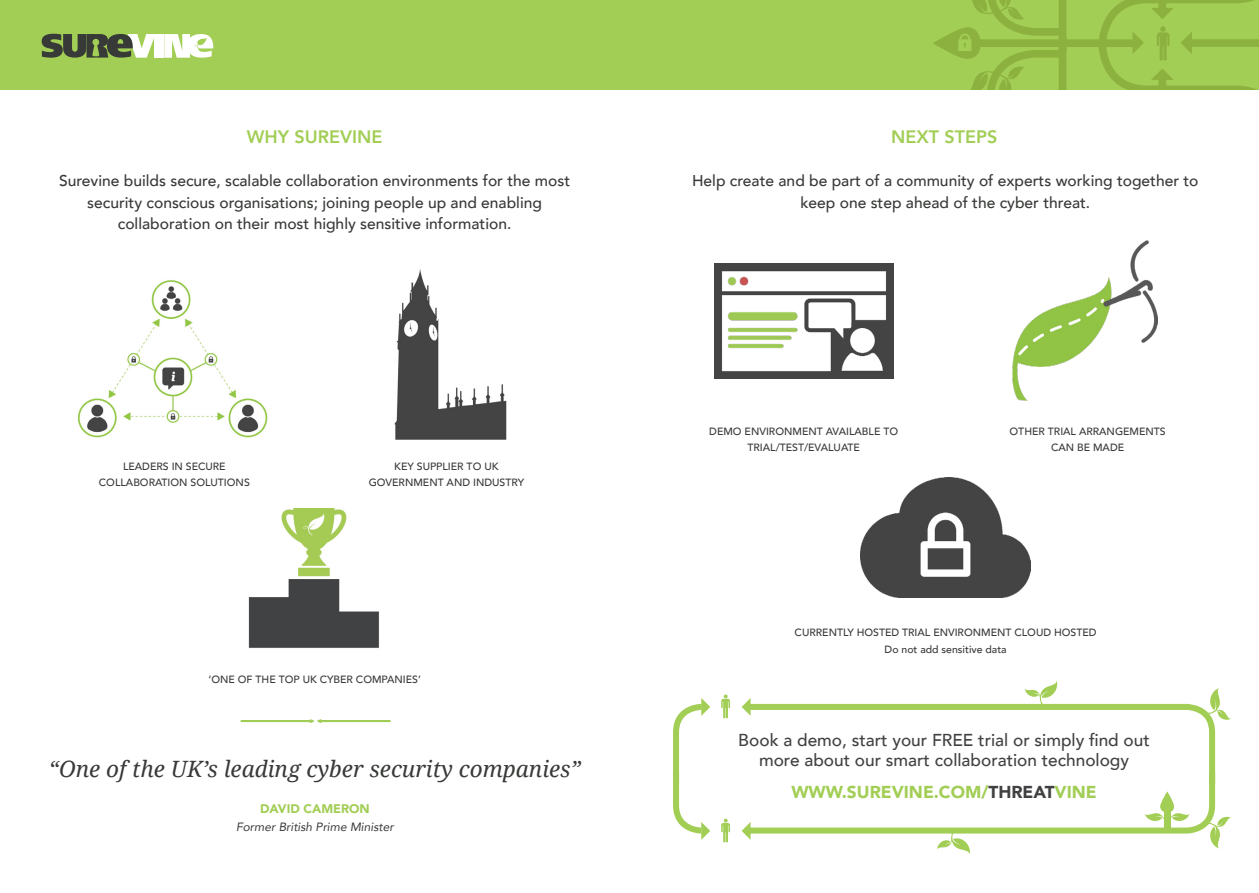
<style>
.page{position:relative;width:1259px;height:893px;background:#fff}
.page>*{position:absolute;margin:0;border:0;box-sizing:border-box;transform-origin:0 0}
.t1{font:italic 22.5px "Droid Serif";color:#373a37}
.t2{font:800 18px "Avenir";color:#a2ce55}
.t3{font:500 17.25px/20.7px "Avenir";color:#414042;text-align:center}
.t4{font:900 17.25px "Avenir";color:#a2ce55}
.t5{font:500 15.6px/21.9px "Avenir";color:#373a37;text-align:center}
.t6{font:900 12.45px "Avenir";color:#a2ce55}
.t7{font:italic 12px "Avenir";color:#373a37}
.t8{font:500 10.5px/16.5px "Avenir";color:#373a37;text-align:center}
.s1{color:#414042}
</style>
<div class="page">
<div style="left:321px;top:720px;width:69px;height:2px;border:1px solid #a2ce55"></div>
<svg style="left:308px;top:719px;width:15px;height:4px"></svg>
<div style="left:241px;top:720px;width:69px;height:2px;border:1px solid #a2ce55"></div>
<div style="left:0;top:0;width:1259px;height:89px;background:#a2ce55"></div>
<svg style="left:933px;top:0;width:326px;height:89px"></svg>
<div style="left:155px;top:34px;width:9px;height:24px;background:#fff"></div>
<svg style="left:164px;top:34px;width:50px;height:24px"></svg>
<svg style="left:42px;top:34px;width:113px;height:24px"></svg>
<svg style="left:673px;top:698px;width:37px;height:142px"></svg>
<svg style="left:721px;top:819px;width:9px;height:23px"></svg>
<svg style="left:721px;top:694px;width:9px;height:24px"></svg>
<svg style="left:741px;top:681px;width:490px;height:173px"></svg>
<img style="left:77px;top:280px;width:191px;height:158px">
<img style="left:394px;top:269px;width:113px;height:171px">
<img style="left:248px;top:508px;width:131px;height:140px">
<img style="left:1012px;top:241px;width:145px;height:160px">
<img style="left:861px;top:478px;width:169px;height:120px">
<img style="left:714px;top:264px;width:179px;height:114px">
<p class="t2" style="left:247px;top:125px;width:137px">WHY SUREVINE</p>
<p class="t2" style="left:891px;top:125px;width:108px">NEXT STEPS</p>
<p class="t5" style="left:59px;top:170px;width:512px">Surevine builds secure, scalable collaboration environments for the most security conscious organisations; joining people up and enabling collaboration on their most highly sensitive information.</p>
<p class="t5" style="left:692px;top:170px;width:508px">Help create and be part of a community of experts working together to keep one step ahead of the cyber threat.</p>
<p class="t8" style="left:99px;top:458px;width:152px">LEADERS IN SECURE<br>COLLABORATION SOLUTIONS</p>
<p class="t8" style="left:369px;top:458px;width:157px">KEY SUPPLIER TO UK<br>GOVERNMENT AND INDUSTRY</p>
<p class="t8" style="left:208px;top:671px;width:214px">‘ONE OF THE TOP UK CYBER COMPANIES’</p>
<h1 class="t1" style="left:49px;top:756px;width:533px">“One of the UK’s leading cyber security companies”</h1>
<p class="t6" style="left:260px;top:800px;width:111px">DAVID CAMERON</p>
<p class="t7" style="left:236px;top:818px;width:159px">Former British Prime Minister</p>
<p class="t8" style="left:709px;top:423px;width:190px">DEMO ENVIRONMENT AVAILABLE TO<br>TRIAL/TEST/EVALUATE</p>
<p class="t8" style="left:1009px;top:423px;width:158px">OTHER TRIAL ARRANGEMENTS<br>CAN BE MADE</p>
<p class="t8" style="left:794px;top:625px;width:303px">CURRENTLY HOSTED TRIAL ENVIRONMENT CLOUD HOSTED<br>Do not add sensitive data</p>
<p class="t3" style="left:738px;top:730px;width:413px">Book a demo, start your FREE trial or simply find out more about our smart collaboration technology</p>
<p class="t4" style="left:791px;top:780px;width:307px">WWW.SUREVINE.COM/<span class="s1">THREAT</span>VINE</p>
</div>
